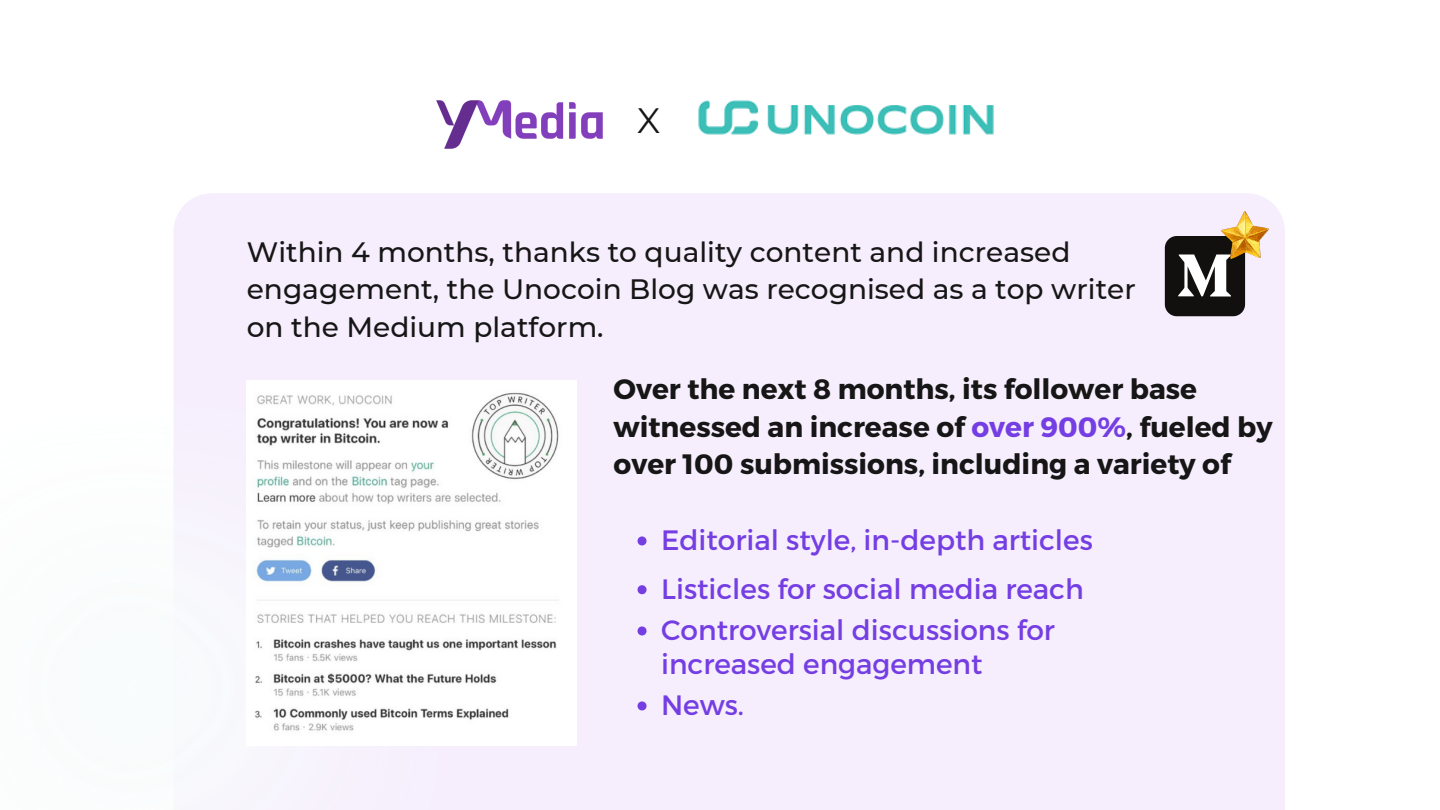
<style>
.page{position:relative;width:1440px;height:810px;background:#fff}
.page>*{position:absolute;margin:0;border:0;box-sizing:border-box;transform-origin:0 0}
.t1{font:35.2px "Montserrat";color:#171616}
.t2{font:500 28px/37.5px "Montserrat";color:#171616}
.t3{font:700 28px/37.5px "Montserrat";color:#171616}
.t4{font:28px/33.8px "Montserrat";color:#743ee3}
.s1{color:#743ee3}
</style>
<div class="page">
<img style="left:698px;top:100px;width:296px;height:35px">
<img style="left:436px;top:100px;width:167px;height:49px">
<div style="left:174px;top:193px;width:1111px;height:617px;background:#f6eefd"></div>
<div style="left:174px;top:364px;width:314px;height:446px;background:#f7f3fd"></div>
<img style="left:247px;top:380px;width:329px;height:366px">
<svg style="left:1165px;top:236px;width:80px;height:80px"></svg>
<svg style="left:638px;top:536px;width:9px;height:9px"></svg>
<svg style="left:638px;top:585px;width:9px;height:9px"></svg>
<svg style="left:638px;top:626px;width:9px;height:9px"></svg>
<svg style="left:638px;top:701px;width:9px;height:9px"></svg>
<img style="left:1221px;top:211px;width:48px;height:48px">
<p class="t1" style="left:637px;top:99px;width:25px">X</p>
<p class="t2" style="left:247px;top:233px;width:891px">Within 4 months, thanks to quality content and increased engagement, the Unocoin Blog was recognised as a top writer on the Medium platform.</p>
<p class="t3" style="left:614px;top:369px;width:661px">Over the next 8 months, its follower base witnessed an increase of <span class="s1">over 900%</span>, fueled by over 100 submissions, including a variety of</p>
<p class="t4" style="left:661px;top:522px;width:433px">Editorial style, in-depth articles</p>
<p class="t4" style="left:661px;top:570px;width:424px">Listicles for social media reach</p>
<p class="t4" style="left:661px;top:612px;width:395px">Controversial discussions for increased engagement</p>
<p class="t4" style="left:661px;top:687px;width:84px">News.</p>
</div>
